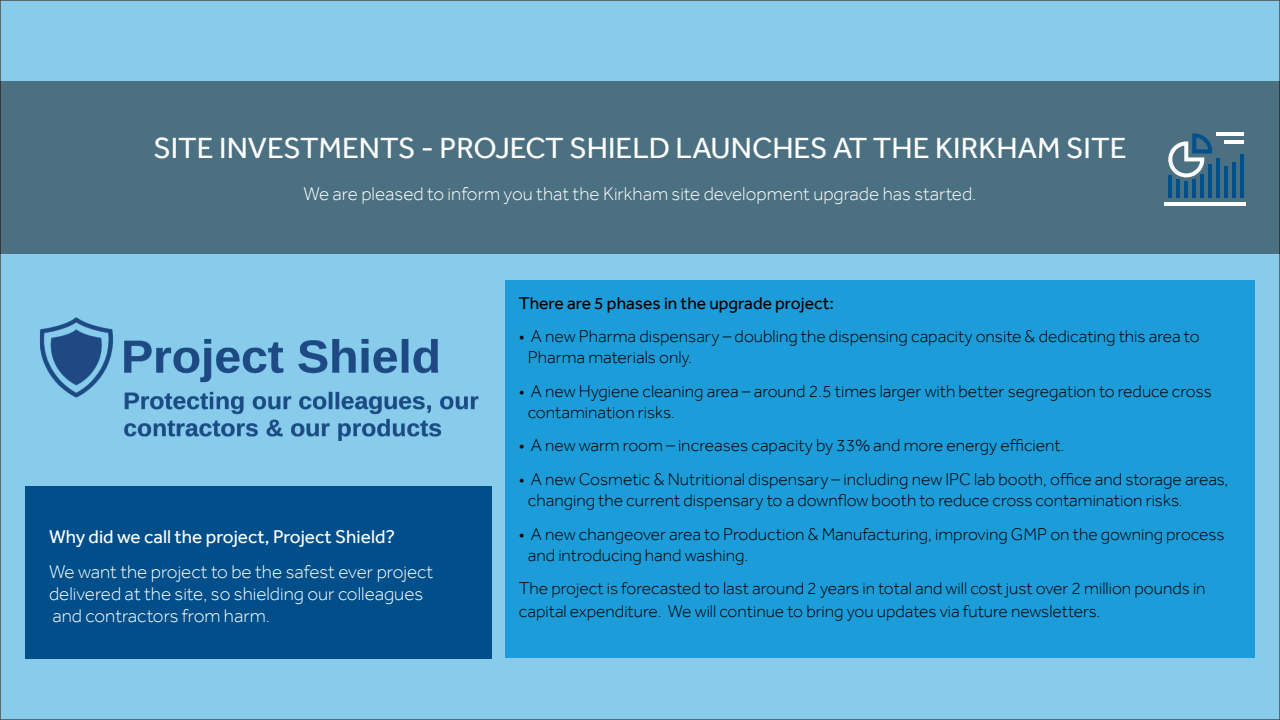
<style>
.page{position:relative;width:1280px;height:720px;background:#88cbea}
.page>*{position:absolute;margin:0;border:0;box-sizing:border-box;transform-origin:0 0}
.t1{font:30px "Effra";color:#fff}
.t2{font:300 19px/22px "Effra";color:#fff}
.t3{font:19px "Effra";color:#fff}
.t4{font:300 17.5px/21px "Effra";color:#000}
.t5{font:17.5px "Effra";color:#000}
</style>
<div class="page">
<div style="left:505px;top:280px;width:749px;height:378px;background:#1c9cd9"></div>
<div style="left:25px;top:486px;width:467px;height:172px;background:#004f8a"></div>
<div style="left:0;top:81px;width:1280px;height:173px;background:#4b7081"></div>
<img style="left:39px;top:317px;width:440px;height:124px">
<hr style="left:1168px;top:175px;width:4px;height:23px;background:#00508b">
<hr style="left:1176px;top:180px;width:4px;height:18px;background:#00508b">
<hr style="left:1184px;top:182px;width:4px;height:16px;background:#00508b">
<hr style="left:1192px;top:179px;width:4px;height:19px;background:#00508b">
<hr style="left:1200px;top:174px;width:4px;height:24px;background:#00508b">
<hr style="left:1208px;top:164px;width:4px;height:34px;background:#00508b">
<hr style="left:1216px;top:158px;width:4px;height:40px;background:#00508b">
<hr style="left:1224px;top:166px;width:4px;height:32px;background:#00508b">
<hr style="left:1232px;top:162px;width:4px;height:36px;background:#00508b">
<hr style="left:1240px;top:154px;width:4px;height:44px;background:#00508b">
<hr style="left:1164px;top:202px;width:82px;height:4px;background:#fff">
<svg style="left:1168px;top:133px;width:44px;height:44px"></svg>
<hr style="left:1216px;top:132px;width:28px;height:4px;background:#fff">
<hr style="left:1224px;top:140px;width:20px;height:4px;background:#fff">
<h1 class="t1" style="left:153px;top:131px;width:975px">SITE INVESTMENTS - PROJECT SHIELD LAUNCHES AT THE KIRKHAM SITE</h1>
<p class="t2" style="left:304px;top:183px;width:674px">We are pleased to inform you that the Kirkham site development upgrade has started.</p>
<p class="t3" style="left:49px;top:526px;width:348px">Why did we call the project, Project Shield?</p>
<p class="t2" style="left:49px;top:560px;width:386px">We want the project to be the safest ever project delivered at the site, so shielding our colleagues and contractors from harm.</p>
<p class="t5" style="left:519px;top:292px;width:317px">There are 5 phases in the upgrade project:</p>
<p class="t4" style="left:528px;top:326px;width:673px;text-indent:-9px">• A new Pharma dispensary – doubling the dispensing capacity onsite &amp; dedicating this area to<br>Pharma materials only.</p>
<p class="t4" style="left:528px;top:380px;width:686px;text-indent:-9px">• A new Hygiene cleaning area – around 2.5 times larger with better segregation to reduce cross contamination risks.</p>
<p class="t4" style="left:519px;top:435px;width:547px">• A new warm room – increases capacity by 33% and more energy efficient.</p>
<p class="t4" style="left:528px;top:469px;width:702px;text-indent:-9px">• A new Cosmetic &amp; Nutritional dispensary – including new IPC lab booth, office and storage areas, changing the current dispensary to a downflow booth to reduce cross contamination risks.</p>
<p class="t4" style="left:528px;top:523px;width:698px;text-indent:-9px">• A new changeover area to Production &amp; Manufacturing, improving GMP on the gowning process and introducing hand washing.</p>
<p class="t4" style="left:519px;top:577px;width:688px;line-height:22.8px">The project is forecasted to last around 2 years in total and will cost just over 2 million pounds in capital expenditure. We will continue to bring you updates via future newsletters.</p>
</div>
